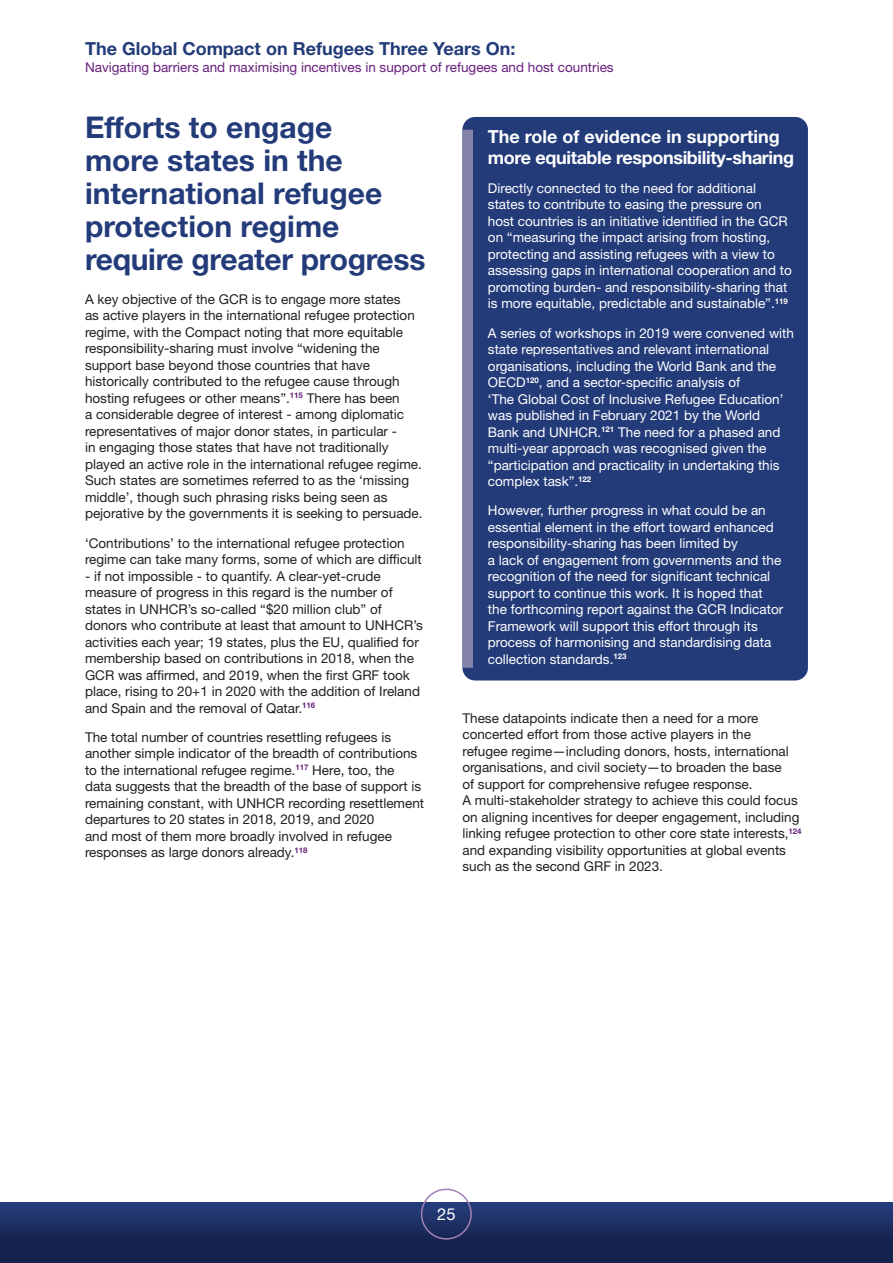
<style>
.page{position:relative;width:893px;height:1263px;background:#fff}
.page>*{position:absolute;margin:0;border:0;box-sizing:border-box;transform-origin:0 0}
.Header_1__Sub_Chapte{font:700 30px/33px "Helvetica Neue LT Std";color:#233b79}
.Box_Header{font:700 18px/21px "Helvetica Neue LT Std";letter-spacing:-.02em;color:#fff}
.t1{font:700 18px "Helvetica Neue LT Std";color:#233b79}
.t2{font:16.5px "Helvetica Neue LT Std";color:#fff}
.Body_Text{font:13.5px/16.5px "Helvetica Neue LT Std";color:#231f20}
.Box_Body{font:13.5px/16.5px "Helvetica Neue LT Std";color:#fff}
.t3{font:13.5px "Helvetica Neue LT Std";color:#681f7d}
</style>
<div class="page">
<div style="left:0;top:1202px;width:893px;height:61px;background:linear-gradient(to bottom,#253c79,#111b41)"></div>
<div style="left:421px;top:1188px;width:51px;height:51px;border:2px solid #a180b3;border-radius:50%"></div>
<div style="left:462px;top:117px;width:346px;height:563px;background:#233b79;border-radius:13px"></div>
<div style="left:462px;top:130px;width:11px;height:538px;background:#8484aa"></div>
<h2 class="t1" style="left:85px;top:38px;width:432px">The Global Compact on Refugees Three Years On:</h2>
<p class="t3" style="left:85px;top:59px;width:530px">Navigating barriers and maximising incentives in support of refugees and host countries</p>
<p class="Header_1__Sub_Chapte" style="left:85px;top:110px;width:342px">Efforts to engage<br>more states in the international refugee protection regime require greater progress</p>
<p class="Body_Text" style="left:85px;top:291px;width:339px">A key objective of the GCR is to engage more states<br>as active players in the international refugee protection regime, with the Compact noting that more equitable responsibility-sharing must involve “widening the support base beyond those countries that have historically contributed to the refugee cause through hosting refugees or other means”.<sup>115</sup> There has been<br>a considerable degree of interest - among diplomatic representatives of major donor states, in particular -<br>in engaging those states that have not traditionally played an active role in the international refugee regime.<br>Such states are sometimes referred to as the ‘missing middle’, though such phrasing risks being seen as pejorative by the governments it is seeking to persuade.</p>
<p class="Body_Text" style="left:85px;top:534px;width:338px">‘Contributions’ to the international refugee protection regime can take many forms, some of which are difficult</p>
<p class="Body_Text" style="left:85px;top:567px;width:339px">- if not impossible - to quantify. A clear-yet-crude measure of progress in this regard is the number of states in UNHCR’s so-called “$20 million club” of donors who contribute at least that amount to UNHCR’s activities each year; 19 states, plus the EU, qualified for membership based on contributions in 2018, when the GCR was affirmed, and 2019, when the first GRF took place, rising to 20+1 in 2020 with the addition of Ireland and Spain and the removal of Qatar.<sup>116</sup></p>
<p class="Body_Text" style="left:85px;top:729px;width:341px">The total number of countries resettling refugees is another simple indicator of the breadth of contributions to the international refugee regime.<sup>117</sup> Here, too, the data suggests that the breadth of the base of support is remaining constant, with UNHCR recording resettlement departures to 20 states in 2018, 2019, and 2020<br>and most of them more broadly involved in refugee responses as large donors already.<sup>118</sup></p>
<p class="Box_Header" style="left:488px;top:125px;width:308px">The role of evidence in supporting more equitable responsibility-sharing</p>
<p class="Box_Body" style="left:488px;top:180px;width:305px">Directly connected to the need for additional states to contribute to easing the pressure on<br>host countries is an initiative identified in the GCR on “measuring the impact arising from hosting, protecting and assisting refugees with a view to assessing gaps in international cooperation and to promoting burden- and responsibility-sharing that is more equitable, predictable and sustainable”.<sup>119</sup></p>
<p class="Box_Body" style="left:488px;top:324px;width:308px">A series of workshops in 2019 were convened with state representatives and relevant international organisations, including the World Bank and the OECD<sup>120</sup>, and a sector-specific analysis of<br>‘The Global Cost of Inclusive Refugee Education’ was published in February 2021 by the World Bank and UNHCR.<sup>121</sup> The need for a phased and multi-year approach was recognised given the “participation and practicality in undertaking this complex task”.<sup>122</sup></p>
<p class="Box_Body" style="left:488px;top:502px;width:297px">However, further progress in what could be an essential element in the effort toward enhanced responsibility-sharing has been limited by<br>a lack of engagement from governments and the recognition of the need for significant technical support to continue this work. It is hoped that the forthcoming report against the GCR Indicator Framework will support this effort through its process of harmonising and standardising data collection standards.<sup>123</sup></p>
<p class="Body_Text" style="left:462px;top:710px;width:341px">These datapoints indicate then a need for a more concerted effort from those active players in the<br>refugee regime—including donors, hosts, international organisations, and civil society—to broaden the base<br>of support for comprehensive refugee response.<br>A multi-stakeholder strategy to achieve this could focus on aligning incentives for deeper engagement, including linking refugee protection to other core state interests,<sup>124 </sup>and expanding visibility opportunities at global events such as the second GRF in 2023.</p>
<p class="t2" style="left:437px;top:1204px;width:20px">25</p>
</div>
